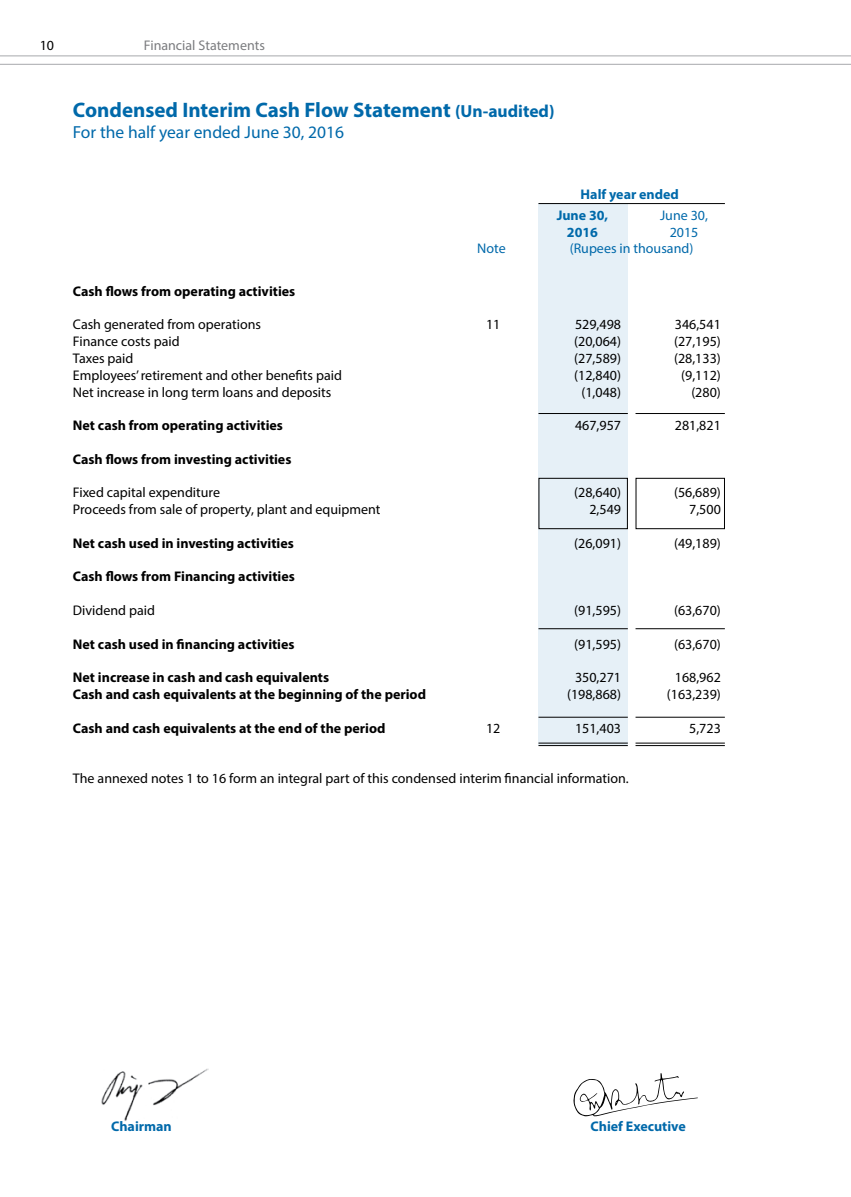
<style>
.page{position:relative;width:851px;height:1197px;background:#fff}
.page>*{position:absolute;margin:0;border:0;box-sizing:border-box;transform-origin:0 0}
.t1{font:700 21px "Myriad Pro";color:#0069aa}
.t2{font:17.5px "Myriad Pro";color:#0069aa}
.t3{font:14px "Myriad Pro";color:#000}
.t4{font:700 14px "Myriad Pro";color:#000}
.t5{font:700 14px/21px "Myriad Pro";color:#0069aa}
.t6{font:14px "Myriad Pro";color:#0069aa}
.t7{font:14px "Myriad Pro";color:#7b7c7f}
.s1{font-size:17.5px}
</style>
<div class="page">
<hr style="left:0;top:55px;width:850px;height:1px;background:#a7a9ac">
<hr style="left:0;top:64px;width:850px;height:1px;background:#a7a9ac">
<div style="left:538px;top:203px;width:89px;height:543px;background:#e6f0f7"></div>
<hr style="left:635px;top:743px;width:89px;height:1px;background:#000">
<hr style="left:538px;top:743px;width:89px;height:1px;background:#000">
<hr style="left:635px;top:745px;width:89px;height:1px;background:#000">
<hr style="left:538px;top:745px;width:89px;height:1px;background:#000">
<hr style="left:635px;top:717px;width:89px;height:1px;background:#000">
<hr style="left:538px;top:717px;width:89px;height:1px;background:#000">
<hr style="left:635px;top:628px;width:89px;height:1px;background:#000">
<hr style="left:538px;top:628px;width:89px;height:1px;background:#000">
<hr style="left:635px;top:413px;width:89px;height:1px;background:#000">
<hr style="left:538px;top:413px;width:89px;height:1px;background:#000">
<div style="left:635px;top:478px;width:89px;height:51px;border:1px solid #000"></div>
<div style="left:538px;top:478px;width:89px;height:51px;border:1px solid #000"></div>
<hr style="left:538px;top:203px;width:187px;height:1px;background:#000">
<img style="left:101px;top:1068px;width:108px;height:53px">
<svg style="left:573px;top:1073px;width:124px;height:44px"></svg>
<p class="t3" style="left:40px;top:36px;width:16px">10</p>
<p class="t7" style="left:144px;top:36px;width:122px">Financial Statements</p>
<h1 class="t1" style="left:73px;top:96px;width:483px">Condensed Interim Cash Flow Statement <span class="s1">(Un-audited)</span></h1>
<p class="t2" style="left:73px;top:122px;width:273px">For the half year ended June 30, 2016</p>
<p class="t5" style="left:556px;top:183px;width:124px;text-indent:24px">Half year ended<br>June 30,</p>
<p class="t6" style="left:660px;top:207px;width:49px">June 30,</p>
<p class="t5" style="left:567px;top:221px;width:33px">2016</p>
<p class="t6" style="left:669px;top:223px;width:30px">2015</p>
<p class="t6" style="left:477px;top:240px;width:30px">Note</p>
<p class="t6" style="left:569px;top:240px;width:125px">(Rupees in thousand)</p>
<p class="t4" style="left:73px;top:282px;width:224px">Cash flows from operating activities</p>
<p class="t3" style="left:73px;top:316px;width:189px">Cash generated from operations</p>
<p class="t3" style="left:486px;top:316px;width:16px">11</p>
<p class="t3" style="left:575px;top:316px;width:47px">529,498</p>
<p class="t3" style="left:674px;top:316px;width:47px">346,541</p>
<p class="t3" style="left:73px;top:333px;width:108px">Finance costs paid</p>
<p class="t3" style="left:574px;top:333px;width:48px">(20,064)</p>
<p class="t3" style="left:674px;top:333px;width:48px">(27,195)</p>
<p class="t3" style="left:73px;top:350px;width:62px">Taxes paid</p>
<p class="t3" style="left:574px;top:350px;width:48px">(27,589)</p>
<p class="t3" style="left:674px;top:350px;width:48px">(28,133)</p>
<p class="t3" style="left:73px;top:366px;width:270px">Employees’ retirement and other benefits paid</p>
<p class="t3" style="left:574px;top:366px;width:48px">(12,840)</p>
<p class="t3" style="left:681px;top:366px;width:41px">(9,112)</p>
<p class="t3" style="left:73px;top:383px;width:260px">Net increase in long term loans and deposits</p>
<p class="t3" style="left:581px;top:383px;width:41px">(1,048)</p>
<p class="t3" style="left:691px;top:383px;width:31px">(280)</p>
<p class="t4" style="left:73px;top:416px;width:211px">Net cash from operating activities</p>
<p class="t3" style="left:575px;top:417px;width:47px">467,957</p>
<p class="t3" style="left:674px;top:417px;width:47px">281,821</p>
<p class="t4" style="left:73px;top:450px;width:220px">Cash flows from investing activities</p>
<p class="t3" style="left:73px;top:484px;width:148px">Fixed capital expenditure</p>
<p class="t3" style="left:574px;top:484px;width:48px">(28,640)</p>
<p class="t3" style="left:674px;top:484px;width:48px">(56,689)</p>
<p class="t3" style="left:73px;top:501px;width:309px">Proceeds from sale of property, plant and equipment</p>
<p class="t3" style="left:589px;top:501px;width:33px">2,549</p>
<p class="t3" style="left:689px;top:501px;width:33px">7,500</p>
<p class="t4" style="left:73px;top:534px;width:222px">Net cash used in investing activities</p>
<p class="t3" style="left:574px;top:534px;width:48px">(26,091)</p>
<p class="t3" style="left:674px;top:534px;width:48px">(49,189)</p>
<p class="t4" style="left:73px;top:568px;width:223px">Cash flows from Financing activities</p>
<p class="t3" style="left:73px;top:602px;width:84px">Dividend paid</p>
<p class="t3" style="left:574px;top:602px;width:48px">(91,595)</p>
<p class="t3" style="left:674px;top:602px;width:48px">(63,670)</p>
<p class="t4" style="left:73px;top:635px;width:223px">Net cash used in financing activities</p>
<p class="t3" style="left:574px;top:635px;width:48px">(91,595)</p>
<p class="t3" style="left:674px;top:635px;width:48px">(63,670)</p>
<p class="t4" style="left:73px;top:668px;width:258px">Net increase in cash and cash equivalents</p>
<p class="t3" style="left:575px;top:669px;width:47px">350,271</p>
<p class="t3" style="left:674px;top:669px;width:47px">168,962</p>
<p class="t4" style="left:73px;top:685px;width:354px">Cash and cash equivalents at the beginning of the period</p>
<p class="t3" style="left:567px;top:686px;width:55px">(198,868)</p>
<p class="t3" style="left:666px;top:686px;width:55px">(163,239)</p>
<p class="t4" style="left:73px;top:719px;width:314px">Cash and cash equivalents at the end of the period</p>
<p class="t3" style="left:486px;top:719px;width:16px">12</p>
<p class="t3" style="left:575px;top:719px;width:47px">151,403</p>
<p class="t3" style="left:689px;top:719px;width:33px">5,723</p>
<p class="t3" style="left:73px;top:770px;width:557px">The annexed notes 1 to 16 form an integral part of this condensed interim financial information.</p>
<p class="t5" style="left:111px;top:1116px;width:62px">Chairman</p>
<p class="t5" style="left:590px;top:1116px;width:97px">Chief Executive</p>
</div>
